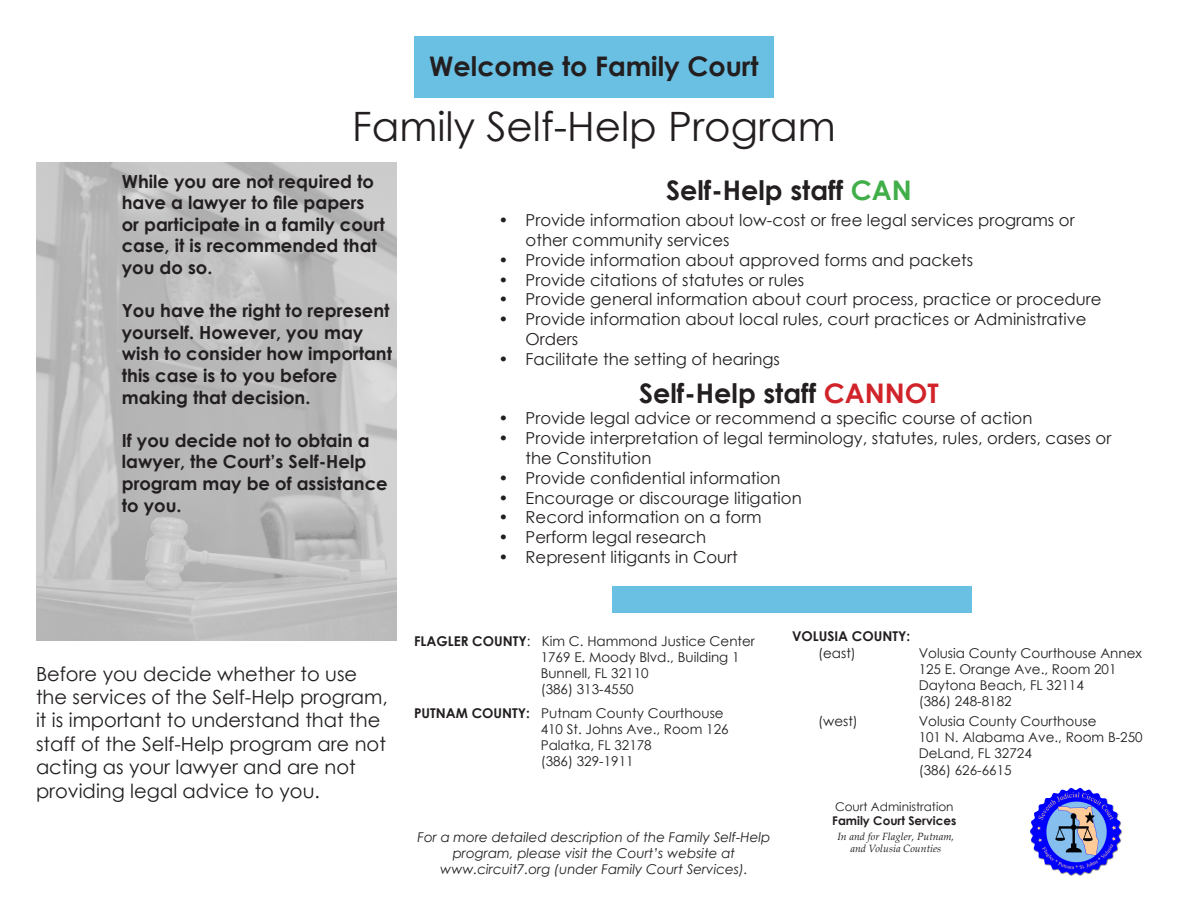
<style>
.page{position:relative;width:1188px;height:918px;background:#fff}
.page>*{position:absolute;margin:0;border:0;box-sizing:border-box;transform-origin:0 0}
.t1{font:40.5px "Century Gothic";color:#231f20}
.t2{font:700 27px "Century Gothic";color:#231f20}
.t3{font:19.5px/23.4px "Century Gothic";color:#231f20}
.t4{font:700 18px/21.6px "Century Gothic";color:#231f20}
.t5{font:16.5px/19.8px "Century Gothic";color:#231f20}
.t6{font:13.5px/16.2px "Century Gothic";color:#231f20}
.t7{font:italic 13.5px/16.2px "Century Gothic";color:#231f20;text-align:center}
.t8{font:700 13.5px/16.2px "Century Gothic";color:#231f20}
.t9{font:12px/14.4px "Century Gothic";color:#231f20}
.t10{font:italic 10.5px/12.6px "Palatino Linotype";color:#231f20;text-align:center}
.s1{color:#40ae49}
.s2{color:#d1232a}
.s3{font-weight:700}
.s4{font-weight:400}
</style>
<div class="page">
<img style="left:1030px;top:787px;width:92px;height:89px">
<img style="left:37px;top:163px;width:360px;height:477px">
<div style="left:414px;top:36px;width:360px;height:61px;background:#6ac0e3"></div>
<div style="left:612px;top:587px;width:360px;height:26px;background:#6ac0e3"></div>
<h1 class="t2" style="left:429px;top:45px;width:331px">Welcome to Family Court</h1>
<h1 class="t1" style="left:352px;top:98px;width:485px">Family Self-Help Program</h1>
<p class="t4" style="left:122px;top:169px;width:265px">While you are not required to have a lawyer to file papers or participate in a family court case, it is recommended that you do so.</p>
<p class="t4" style="left:122px;top:299px;width:272px">You have the right to represent yourself. However, you may wish to consider how important this case is to you before making that decision.</p>
<p class="t4" style="left:122px;top:429px;width:268px">If you decide not to obtain a lawyer, the Court’s Self-Help program may be of assistance to you.</p>
<h2 class="t2" style="left:666px;top:170px;width:247px">Self-Help staff <span class="s1">CAN</span></h2>
<p class="t5" style="left:526px;top:210px;width:551px;text-indent:-27px">• Provide information about low-cost or free legal services programs or other community services</p>
<p class="t5" style="left:499px;top:250px;width:476px">• Provide information about approved forms and packets</p>
<p class="t5" style="left:499px;top:270px;width:307px">• Provide citations of statutes or rules</p>
<p class="t5" style="left:499px;top:289px;width:605px">• Provide general information about court process, practice or procedure</p>
<p class="t5" style="left:526px;top:309px;width:563px;text-indent:-27px">• Provide information about local rules, court practices or Administrative<br>Orders</p>
<p class="t5" style="left:499px;top:349px;width:283px">• Facilitate the setting of hearings</p>
<p class="t2" style="left:639px;top:372px;width:301px">Self-Help staff <span class="s2">CANNOT</span></p>
<p class="t5" style="left:499px;top:408px;width:535px">• Provide legal advice or recommend a specific course of action</p>
<p class="t5" style="left:526px;top:428px;width:587px;text-indent:-27px">• Provide interpretation of legal terminology, statutes, rules, orders, cases or the Constitution</p>
<p class="t5" style="left:499px;top:468px;width:284px">• Provide confidential information</p>
<p class="t5" style="left:499px;top:488px;width:305px">• Encourage or discourage litigation</p>
<p class="t5" style="left:499px;top:507px;width:265px">• Record information on a form</p>
<p class="t5" style="left:499px;top:527px;width:209px">• Perform legal research</p>
<p class="t5" style="left:499px;top:547px;width:241px">• Represent litigants in Court</p>
<p class="t3" style="left:36px;top:662px;width:353px">Before you decide whether to use the services of the Self-Help program, it is important to understand that the staff of the Self-Help program are not acting as your lawyer and are not providing legal advice to you.</p>
<p class="t6" style="left:541px;top:632px;width:216px;text-indent:-127px"><span class="s3">FLAGLER COUNTY</span>: Kim C. Hammond Justice Center<br>1769 E. Moody Blvd., Building 1<br>Bunnell, FL 32110<br>(386) 313-4550</p>
<p class="t6" style="left:541px;top:704px;width:189px;text-indent:-127px"><span class="s3">PUTNAM COUNTY:</span> Putnam County Courthouse<br>410 St. Johns Ave., Room 126<br>Palatka, FL 32178<br>(386) 329-1911</p>
<p class="t7" style="left:417px;top:829px;width:355px">For a more detailed description of the Family Self-Help program, please visit the Court’s website at www.circuit7.org (under Family Court Services).</p>
<p class="t8" style="left:818px;top:628px;width:94px;text-indent:-26px">VOLUSIA COUNTY: <span class="s4">(east)</span></p>
<p class="t6" style="left:919px;top:644px;width:225px">Volusia County Courthouse Annex<br>125 E. Orange Ave., Room 201<br>Daytona Beach, FL 32114<br>(386) 248-8182</p>
<p class="t6" style="left:818px;top:713px;width:41px">(west)</p>
<p class="t6" style="left:919px;top:713px;width:226px">Volusia County Courthouse<br>101 N. Alabama Ave., Room B-250<br>DeLand, FL 32724<br>(386) 626-6615</p>
<p class="t9" style="left:832px;top:799px;width:126px">Court Administration<br><span class="s3">Family Court Services</span></p>
<p class="t10" style="left:837px;top:829px;width:118px">In and for Flagler, Putnam, and Volusia Counties</p>
</div>
